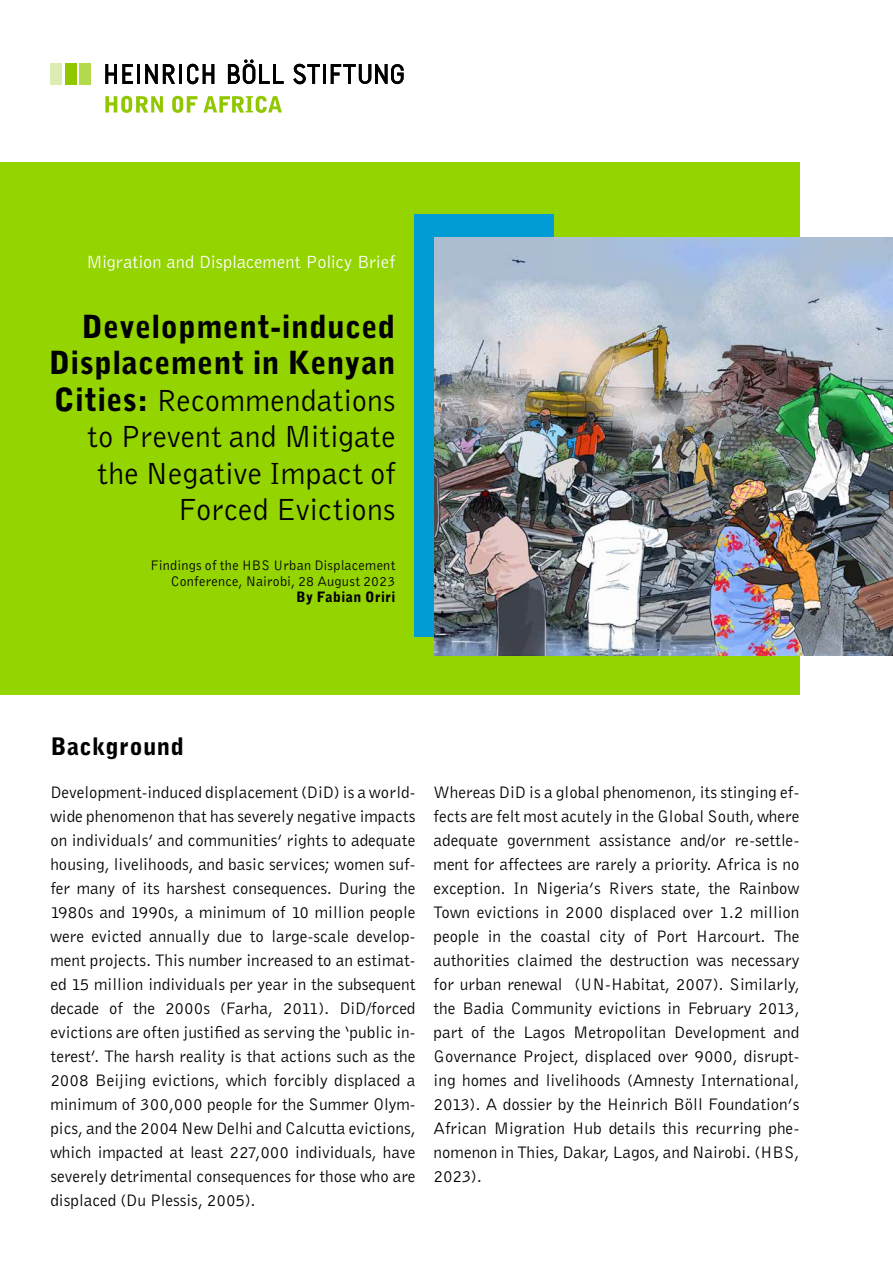
<style>
.page{position:relative;width:893px;height:1263px;background:#fff}
.page>*{position:absolute;margin:0;border:0;box-sizing:border-box;transform-origin:0 0}
.t1{font:31.65px/36.5px "Bell Gothic";color:#000;text-align:right}
.t2{font:900 24px "Bell Gothic";letter-spacing:.02em;color:#000}
.t3{font:300 18.3px "Bell Gothic Std";color:#fff}
.t4{font:17.25px/24px "Bell Gothic";color:#000;text-align:justify}
.t5{font:14.25px/16.4px "Bell Gothic";letter-spacing:.015em;color:#000;text-align:right}
.t6{font:900 14.25px "Bell Gothic";letter-spacing:.035em;color:#000}
.s1{font-weight:900}
</style>
<div class="page">
<div style="left:0;top:162px;width:799px;height:533px;background:#94d400"></div>
<div style="left:415px;top:214px;width:139px;height:422px;background:#009cd3"></div>
<img style="left:434px;top:237px;width:459px;height:419px">
<svg style="left:105px;top:64px;width:28px;height:20px"></svg>
<hr style="left:137px;top:64px;width:3px;height:20px;background:#000">
<svg style="left:145px;top:64px;width:30px;height:20px"></svg>
<hr style="left:179px;top:64px;width:3px;height:20px;background:#000">
<svg style="left:187px;top:64px;width:27px;height:20px"></svg>
<svg style="left:228px;top:60px;width:56px;height:24px"></svg>
<svg style="left:293px;top:64px;width:27px;height:20px"></svg>
<hr style="left:323px;top:64px;width:3px;height:20px;background:#000">
<svg style="left:331px;top:64px;width:73px;height:20px"></svg>
<div style="left:79px;top:63px;width:12px;height:21px;background:#b3d94d"></div>
<div style="left:65px;top:63px;width:11px;height:21px;background:#91c700"></div>
<div style="left:50px;top:63px;width:12px;height:21px;background:#deedb3"></div>
<svg style="left:105px;top:96px;width:58px;height:17px"></svg>
<svg style="left:172px;top:96px;width:25px;height:17px"></svg>
<svg style="left:203px;top:96px;width:79px;height:17px"></svg>
<p class="t3" style="left:86px;top:252px;width:311px">Migration and Displacement Policy Brief</p>
<h1 class="t1" style="left:49px;top:308px;width:348px"><span class="s1">Development-induced<br>Displacement in Kenyan<br>Cities:</span> Recommendations to Prevent and Mitigate the Negative Impact of<br>Forced Evictions</h1>
<p class="t5" style="left:150px;top:556px;width:247px">Findings of the HBS Urban Displacement<br>Conference, Nairobi, 28 August 2023</p>
<p class="t6" style="left:296px;top:589px;width:101px">By Fabian Oriri</p>
<h2 class="t2" style="left:50px;top:732px;width:135px">Background</h2>
<p class="t4" style="left:50px;top:780px;width:367px">Development-induced displacement (DiD) is a world&shy;wide phenomenon that has severely negative impacts on individuals’ and communities’ rights to adequate housing, livelihoods, and basic services; women suf&shy;fer many of its harshest consequences. During the 1980s and 1990s, a minimum of 10 million people were evicted annually due to large-scale develop&shy;ment projects. This number increased to an estimat&shy;ed 15 million individuals per year in the subsequent decade of the 2000s (Farha, 2011). DiD/forced evictions are often justified as serving the ‘public in&shy;terest’. The harsh reality is that actions such as the 2008 Beijing evictions, which forcibly displaced a minimum of 300,000 people for the Summer Olym&shy;pics, and the 2004 New Delhi and Calcutta evictions, which impacted at least 227,000 individuals, have severely detrimental consequences for those who are displaced (Du Plessis, 2005).</p>
<p class="t4" style="left:434px;top:780px;width:367px">Whereas DiD is a global phenomenon, its stinging ef&shy;fects are felt most acutely in the Global South, where adequate government assistance and/or re-settle&shy;ment for affectees are rarely a priority. Africa is no exception. In Nigeria’s Rivers state, the Rainbow Town evictions in 2000 displaced over 1.2 million people in the coastal city of Port Harcourt. The authorities claimed the destruction was necessary for urban renewal (UN-Habitat, 2007). Similarly, the Badia Community evictions in February 2013, part of the Lagos Metropolitan Development and Governance Project, displaced over 9000, disrupt&shy;ing homes and livelihoods (Amnesty International, 2013). A dossier by the Heinrich Böll Foundation’s African Migration Hub details this recurring phe&shy;nomenon in Thies, Dakar, Lagos, and Nairobi. (HBS, 2023).</p>
</div>
